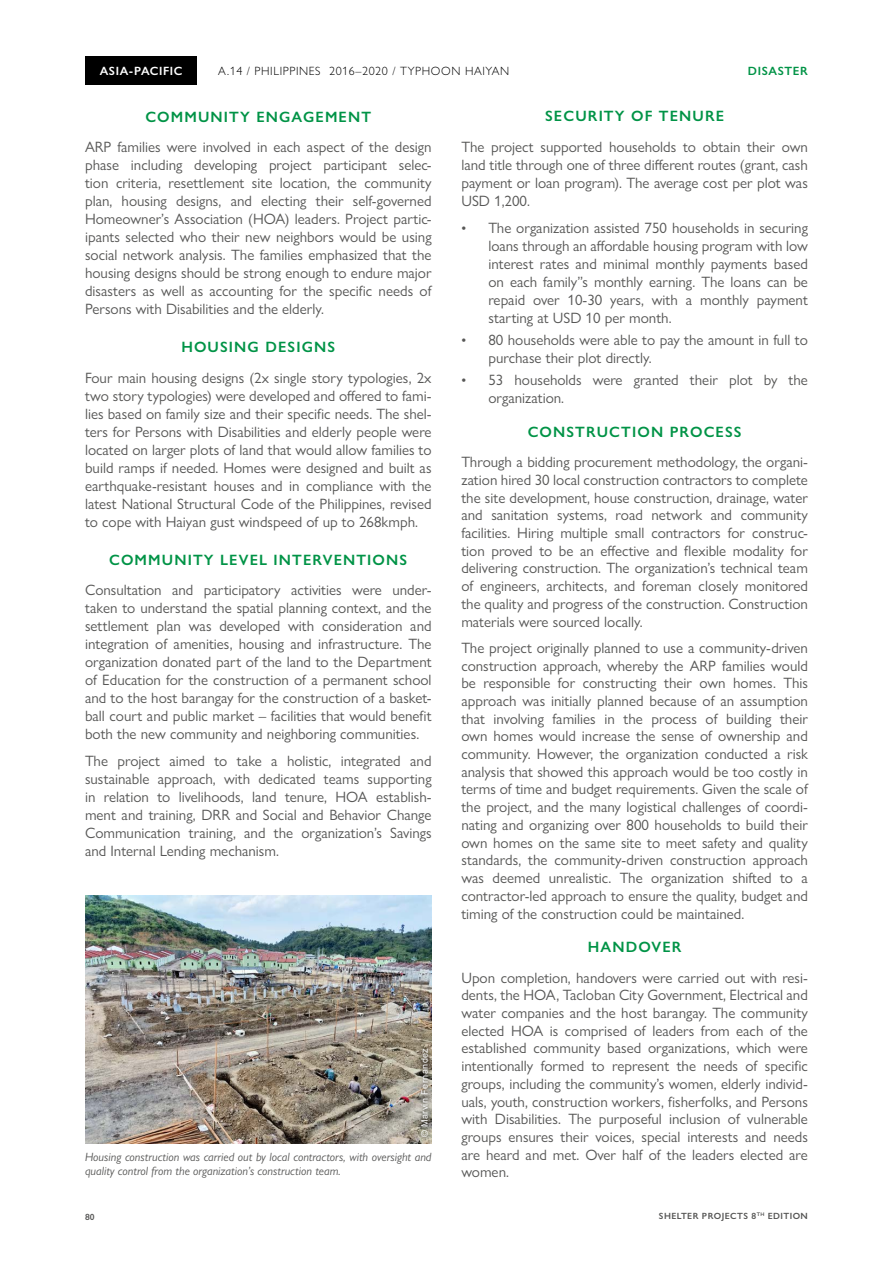
<style>
.page{position:relative;width:893px;height:1263px;background:#fff}
.page>*{position:absolute;margin:0;border:0;box-sizing:border-box;transform-origin:0 0}
.t1{font:15px/18px "Gill Sans Nova";color:#575756;text-align:justify}
.t2{font:600 15px "Gill Sans Nova";letter-spacing:.075em;color:#009346}
.t3{font:italic 12px/14.4px "Gill Sans Nova";color:#575756}
.t4{font:300 12px "Gill Sans Nova";letter-spacing:.05em;color:#000}
.t5{font:600 12px "Gill Sans Nova";letter-spacing:.05em;color:#fff}
.t6{font:600 12px "Gill Sans Nova";letter-spacing:.05em;color:#009346}
.t7{font:600 9px "Gill Sans Nova";letter-spacing:.05em;color:#575756}
.t8{font:9px "Arial";letter-spacing:.05em;color:#fff}
.s1{font-family:"Arial";font-size:13.5px}
</style>
<div class="page">
<div style="left:85px;top:57px;width:112px;height:28px;background:#000"></div>
<img style="left:85px;top:895px;width:347px;height:248px">
<div style="left:418px;top:1045px;width:14px;height:96px;background:#000;opacity:.75"></div>
<p class="t5" style="left:100px;top:64px;width:84px">ASIA-PACIFIC</p>
<p class="t4" style="left:218px;top:63px;width:291px">A.14 / PHILIPPINES 2016–2020 / TYPHOON HAIYAN</p>
<p class="t6" style="left:748px;top:63px;width:62px">DISASTER</p>
<p class="t2" style="left:146px;top:107px;width:227px">COMMUNITY ENGAGEMENT</p>
<p class="t1" style="left:85px;top:138px;width:348px">ARP families were involved in each aspect of the design phase including developing project participant selec&shy;tion criteria, resettlement site location, the community plan, housing designs, and electing their self-governed Homeowner’s Association (HOA) leaders. Project partic&shy;ipants selected who their new neighbors would be using social network analysis. The families emphasized that the housing designs should be strong enough to endure major disasters as well as accounting for the specific needs of Persons with Disabilities and the elderly.</p>
<p class="t2" style="left:181px;top:338px;width:155px">HOUSING DESIGNS</p>
<p class="t1" style="left:85px;top:368px;width:348px">Four main housing designs (2x single story typologies, 2x two story typologies) were developed and offered to fami&shy;lies based on family size and their specific needs. The shel&shy;ters for Persons with Disabilities and elderly people were located on larger plots of land that would allow families to build ramps if needed. Homes were designed and built as earthquake-resistant houses and in compliance with the latest National Structural Code of the Philippines, revised to cope with Haiyan gust windspeed of up to 268kmph.</p>
<p class="t2" style="left:109px;top:550px;width:300px">COMMUNITY LEVEL INTERVENTIONS</p>
<p class="t1" style="left:85px;top:581px;width:348px">Consultation and participatory activities were under&shy;taken to understand the spatial planning context, and the settlement plan was developed with consideration and integration of amenities, housing and infrastructure. The organization donated part of the land to the Department of Education for the construction of a permanent school and to the host barangay for the construction of a basket&shy;ball court and public market – facilities that would benefit both the new community and neighboring communities.</p>
<p class="t1" style="left:85px;top:752px;width:348px">The project aimed to take a holistic, integrated and sustainable approach, with dedicated teams supporting in relation to livelihoods, land tenure, HOA establish&shy;ment and training, DRR and Social and Behavior Change Communication training, and the organization’s Savings and Internal Lending mechanism.</p>
<p class="t2" style="left:545px;top:107px;width:181px">SECURITY OF TENURE</p>
<p class="t1" style="left:461px;top:138px;width:348px">The project supported households to obtain their own land title through one of three different routes (grant, cash payment or loan program). The average cost per plot was USD 1,200.</p>
<p class="t1" style="left:488px;top:219px;width:321px;text-indent:-27px"><span class="s1">•</span> The organization assisted 750 households in securing loans through an affordable housing program with low interest rates and minimal monthly payments based on each family’’s monthly earning. The loans can be repaid over 10-30 years, with a monthly payment starting at USD 10 per month.</p>
<p class="t1" style="left:488px;top:331px;width:321px;text-indent:-27px"><span class="s1">•</span> 80 households were able to pay the amount in full to purchase their plot directly.</p>
<p class="t1" style="left:488px;top:371px;width:321px;text-indent:-27px"><span class="s1">•</span> 53 households were granted their plot by the organization.</p>
<p class="t2" style="left:528px;top:422px;width:215px">CONSTRUCTION PROCESS</p>
<p class="t1" style="left:461px;top:453px;width:348px">Through a bidding procurement methodology, the organi&shy;zation hired 30 local construction contractors to complete the site development, house construction, drainage, water and sanitation systems, road network and community facilities. Hiring multiple small contractors for construc&shy;tion proved to be an effective and flexible modality for delivering construction. The organization’s technical team of engineers, architects, and foreman closely monitored the quality and progress of the construction. Construction materials were sourced locally.</p>
<p class="t1" style="left:461px;top:639px;width:348px">The project originally planned to use a community-driven construction approach, whereby the ARP families would be responsible for constructing their own homes. This approach was initially planned because of an assumption that involving families in the process of building their own homes would increase the sense of ownership and community. However, the organization conducted a risk analysis that showed this approach would be too costly in terms of time and budget requirements. Given the scale of the project, and the many logistical challenges of coordi&shy;nating and organizing over 800 households to build their own homes on the same site to meet safety and quality standards, the community-driven construction approach was deemed unrealistic. The organization shifted to a contractor-led approach to ensure the quality, budget and timing of the construction could be maintained.</p>
<p class="t2" style="left:588px;top:938px;width:95px">HANDOVER</p>
<p class="t1" style="left:461px;top:968px;width:348px">Upon completion, handovers were carried out with resi&shy;dents, the HOA, Tacloban City Government, Electrical and water companies and the host barangay. The community elected HOA is comprised of leaders from each of the established community based organizations, which were intentionally formed to represent the needs of specific groups, including the community’s women, elderly individ&shy;uals, youth, construction workers, fisherfolks, and Persons with Disabilities. The purposeful inclusion of vulnerable groups ensures their voices, special interests and needs are heard and met. Over half of the leaders elected are women.</p>
<p class="t8" style="left:419px;top:1137px;width:91px;rotate:-90deg">© Marvin Fernandez</p>
<p class="t3" style="left:85px;top:1149px;width:348px">Housing construction was carried out by local contractors, with oversight and quality control from the organization’s construction team.</p>
<p class="t7" style="left:85px;top:1211px;width:11px">80</p>
<p class="t7" style="left:659px;top:1211px;width:150px">SHELTER PROJECTS 8<sup>TH</sup> EDITION</p>
</div>
